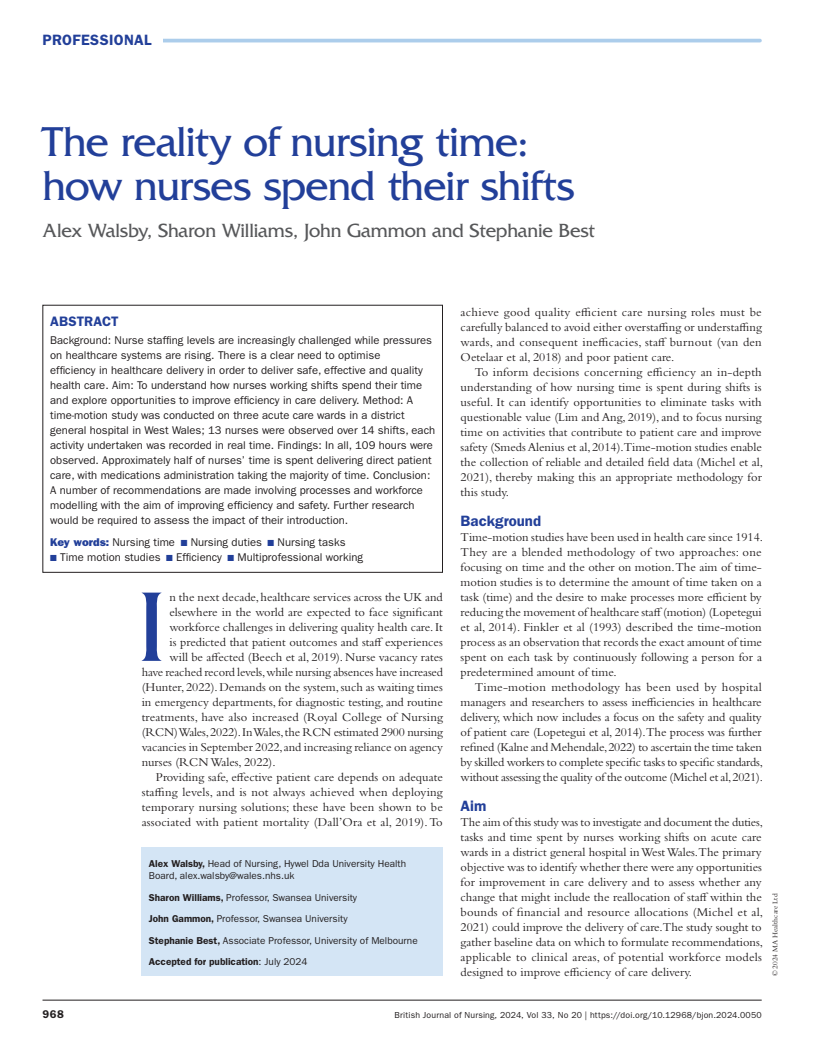
<style>
.page{position:relative;width:815px;height:1053px;background:#fff}
.page>*{position:absolute;margin:0;border:0;box-sizing:border-box;transform-origin:0 0}
.BJN_body_1st{font:103.62px "Friz Quadrata Std";color:#223f99}
.BJN_title{font:43.75px/43.8px "Friz Quadrata Std";letter-spacing:-.02em;color:#223f99}
.BJN_author{font:20px "Friz Quadrata Std";letter-spacing:-.01em;color:#57585a}
.BJN_head_A{font:600 15px "ITC Franklin Gothic Std";letter-spacing:.015em;color:#223f99}
.BJN_abstract_head{font:600 13.75px "ITC Franklin Gothic Std";color:#223f99}
.BJN_body_text{font:12.5px/15px "Bembo Std";letter-spacing:.005em;color:#231f20;text-align:justify}
.BJN_body_text_no_indent{font:12.5px/15px "Bembo Std";color:#231f20;text-align:justify}
.BJN_body_1st-2{font:12.5px "Bembo Std";color:#231f20}
.BJN_abstract_text{font:11.25px/15px "ITC Franklin Gothic Std";color:#231f20}
.BJN_key_words{font:11.25px "ITC Franklin Gothic Std";color:#231f20}
.t1{font:600 11.25px "ITC Franklin Gothic Std";color:#231f20}
.BJN_author_details{font:10px/12.5px "ITC Franklin Gothic Std";color:#231f20}
.BJN_author_details-2{font:600 10px "ITC Franklin Gothic Std";color:#231f20}
.t2{font:8.75px "ITC Franklin Gothic Std";letter-spacing:.02em;color:#231f20}
.t3{font:7.5px "Bembo Std";color:#231f20}
.s1{font-family:"ITC Franklin Gothic Std Hvy";color:#223f99}
.s2{color:#223f99}
.s3{font-weight:600}
.s4{font-weight:400}
</style>
<div class="page">
<hr style="left:43px;top:999px;width:719px;height:1px;background:#231f20">
<hr style="left:44px;top:39px;width:716px;height:3px;background:#accdeb">
<div style="left:43px;top:35px;width:120px;height:10px;background:#fff"></div>
<div style="left:142px;top:847px;width:301px;height:128px;background:#d4e5f5"></div>
<p class="BJN_head_A" style="left:43px;top:31px;width:111px">PROFESSIONAL</p>
<p class="BJN_title" style="left:43px;top:121px;width:534px">The reality of nursing time: how nurses spend their shifts</p>
<p class="BJN_author" style="left:43px;top:219px;width:554px">Alex Walsby, Sharon Williams, John Gammon and Stephanie Best</p>
<p class="BJN_abstract_head" style="left:50px;top:313px;width:70px">ABSTRACT</p>
<p class="BJN_abstract_text" style="left:50px;top:333px;width:386px">Background: Nurse staffing levels are increasingly challenged while pressures on healthcare systems are rising. There is a clear need to optimise<br>efficiency in healthcare delivery in order to deliver safe, effective and quality health care. Aim: To understand how nurses working shifts spend their time and explore opportunities to improve efficiency in care delivery. Method: A time-motion study was conducted on three acute care wards in a district general hospital in West Wales; 13 nurses were observed over 14 shifts, each activity undertaken was recorded in real time. Findings: In all, 109 hours were observed. Approximately half of nurses’ time is spent delivering direct patient care, with medications administration taking the majority of time. Conclusion:<br>A number of recommendations are made involving processes and workforce modelling with the aim of improving efficiency and safety. Further research would be required to assess the impact of their introduction.</p>
<p class="BJN_key_words" style="left:50px;top:536px;width:297px"><span class="s1">Key words:</span> Nursing time <span class="s2">■</span> Nursing duties <span class="s2">■</span> Nursing tasks</p>
<p class="BJN_key_words" style="left:50px;top:551px;width:314px"><span class="s2">■</span> Time motion studies <span class="s2">■</span> Efficiency <span class="s2">■</span> Multiprofessional working</p>
<p class="BJN_body_1st" style="left:138px;top:569px;width:28px">I</p>
<p class="BJN_body_1st-2" style="left:170px;top:589px;width:275px">n the next decade, healthcare services across the UK and</p>
<p class="BJN_body_1st-2" style="left:170px;top:604px;width:275px">elsewhere in the world are expected to face significant</p>
<p class="BJN_body_1st-2" style="left:170px;top:619px;width:275px">workforce challenges in delivering quality health care. It</p>
<p class="BJN_body_1st-2" style="left:170px;top:634px;width:275px">is predicted that patient outcomes and staff experiences</p>
<p class="BJN_body_1st-2" style="left:170px;top:649px;width:275px">will be affected (Beech et al, 2019). Nurse vacancy rates</p>
<p class="BJN_body_1st-2" style="left:142px;top:664px;width:303px">have reached record levels, while nursing absences have increased</p>
<p class="BJN_body_1st-2" style="left:142px;top:679px;width:303px">(Hunter, 2022). Demands on the system, such as waiting times</p>
<p class="BJN_body_1st-2" style="left:142px;top:694px;width:303px">in emergency departments, for diagnostic testing, and routine</p>
<p class="BJN_body_1st-2" style="left:142px;top:709px;width:303px">treatments, have also increased (Royal College of Nursing</p>
<p class="BJN_body_1st-2" style="left:142px;top:724px;width:303px">(RCN) Wales, 2022). In Wales, the RCN estimated 2900 nursing</p>
<p class="BJN_body_1st-2" style="left:142px;top:739px;width:303px">vacancies in September 2022, and increasing reliance on agency</p>
<p class="BJN_body_1st-2" style="left:142px;top:754px;width:135px">nurses (RCN Wales, 2022).</p>
<p class="BJN_body_text" style="left:142px;top:769px;width:303px;text-indent:14px">Providing safe, effective patient care depends on adequate staffing levels, and is not always achieved when deploying temporary nursing solutions; these have been shown to be associated with patient mortality (Dall’Ora et al, 2019). To</p>
<p class="BJN_author_details" style="left:149px;top:857px;width:259px"><span class="s3">Alex Walsby,</span> Head of Nursing, Hywel Dda University Health<br>Board, alex.walsby@wales.nhs.uk</p>
<p class="BJN_author_details" style="left:149px;top:891px;width:210px"><span class="s3">Sharon Williams,</span> Professor, Swansea University</p>
<p class="BJN_author_details" style="left:149px;top:912px;width:200px"><span class="s3">John Gammon,</span> Professor, Swansea University</p>
<p class="BJN_author_details" style="left:149px;top:933px;width:270px"><span class="s3">Stephanie Best,</span> Associate Professor, University of Melbourne</p>
<p class="BJN_author_details-2" style="left:149px;top:955px;width:160px">Accepted for publication<span class="s4">: July 2024</span></p>
<p class="BJN_body_text" style="left:461px;top:304px;width:303px">achieve good quality efficient care nursing roles must be carefully balanced to avoid either overstaffing or understaffing wards, and consequent inefficacies, staff burnout (van den Oetelaar et al, 2018) and poor patient care.</p>
<p class="BJN_body_text" style="left:461px;top:364px;width:304px;text-indent:14px">To inform decisions concerning efficiency an in-depth understanding of how nursing time is spent during shifts is useful. It can identify opportunities to eliminate tasks with questionable value (Lim and Ang, 2019), and to focus nursing time on activities that contribute to patient care and improve safety (Smeds Alenius et al, 2014).Time-motion studies enable the collection of reliable and detailed field data (Michel et al, 2021), thereby making this an appropriate methodology for this study.</p>
<p class="BJN_head_A" style="left:461px;top:511px;width:82px">Background</p>
<p class="BJN_body_text_no_indent" style="left:461px;top:529px;width:304px">Time-motion studies have been used in health care since 1914.<br>They are a blended methodology of two approaches: one focusing on time and the other on motion. The aim of time&shy;motion studies is to determine the amount of time taken on a task (time) and the desire to make processes more efficient by reducing the movement of healthcare staff (motion) (Lopetegui et al, 2014). Finkler et al (1993) described the time-motion process as an observation that records the exact amount of time spent on each task by continuously following a person for a predetermined amount of time.</p>
<p class="BJN_body_text" style="left:461px;top:679px;width:304px;text-indent:14px">Time-motion methodology has been used by hospital managers and researchers to assess inefficiencies in healthcare delivery, which now includes a focus on the safety and quality of patient care (Lopetegui et al, 2014).The process was further refined (Kalne and Mehendale, 2022) to ascertain the time taken by skilled workers to complete specific tasks to specific standards, without assessing the quality of the outcome (Michel et al, 2021).</p>
<p class="BJN_head_A" style="left:461px;top:796px;width:27px">Aim</p>
<p class="BJN_body_text_no_indent" style="left:461px;top:814px;width:304px;text-align:left">The aim of this study was to investigate and document the duties, tasks and time spent by nurses working shifts on acute care wards in a district general hospital in West Wales.The primary objective was to identify whether there were any opportunities for improvement in care delivery and to assess whether any change that might include the reallocation of staff within the bounds of financial and resource allocations (Michel et al, 2021) could improve the delivery of care.The study sought to gather baseline data on which to formulate recommendations, applicable to clinical areas, of potential workforce models designed to improve efficiency of care delivery.</p>
<p class="t3" style="left:771px;top:976px;width:84px;rotate:-90deg">© 2024 MA Healthcare Ltd</p>
<p class="t1" style="left:43px;top:1007px;width:23px">968</p>
<p class="t2" style="left:395px;top:1010px;width:369px">British Journal of Nursing, 2024, Vol 33, No 20 | https://doi.org/10.12968/bjon.2024.0050</p>
</div>
